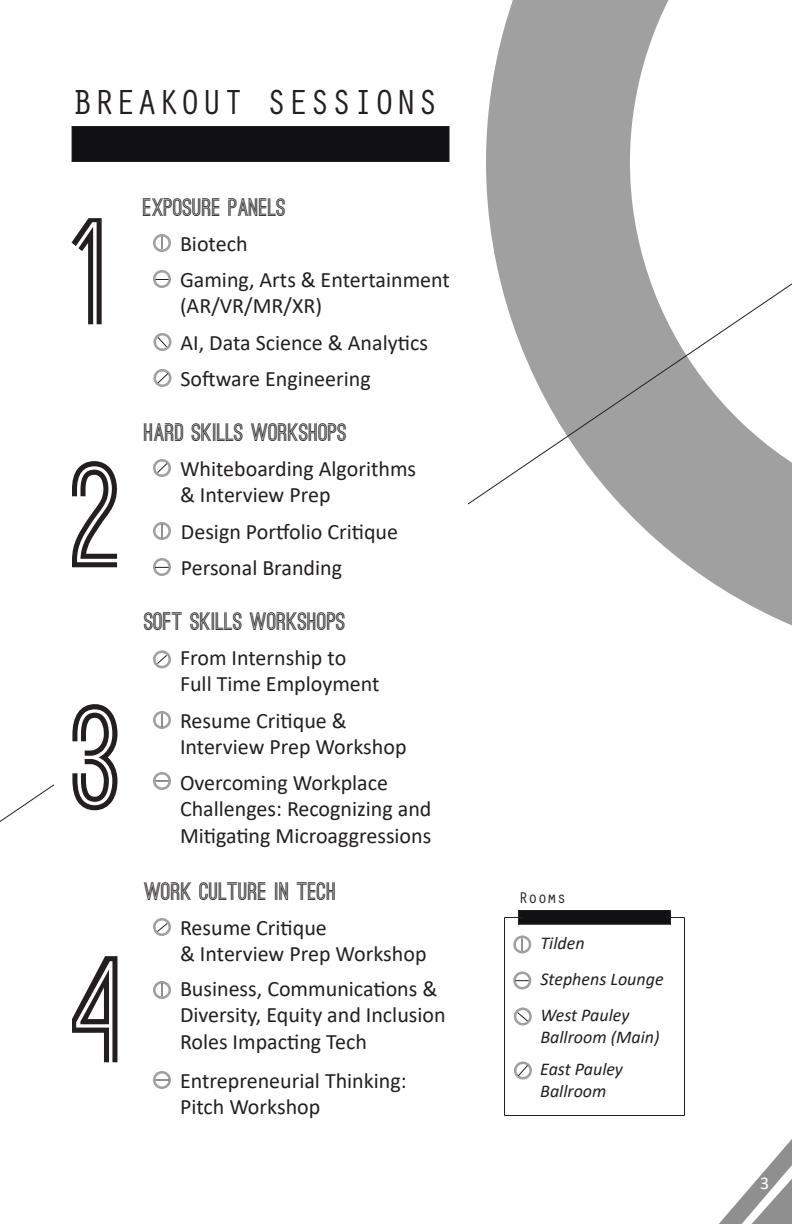
<style>
.page{position:relative;width:792px;height:1224px;background:#fff}
.page>*{position:absolute;margin:0;border:0;box-sizing:border-box;transform-origin:0 0}
.t1{font:700 144px "Ostrich Sans";color:#231f20}
.t2{font:36px "Orator Std";color:#231f20}
.t3{font:700 24px "Ostrich Sans";color:#231f20}
.t4{font:22px/26.4px "Calibri";color:#231f20}
.t5{font:italic 18px/21.6px "Calibri";color:#231f20}
.t6{font:18px "Calibri";color:#fff}
.t7{font:16px "Orator Std";color:#231f20}
</style>
<div class="page">
<div style="left:72px;top:126px;width:377px;height:36px;background:#111114"></div>
<div style="left:72px;top:126px;width:378px;height:36px;border:1px solid #231f20"></div>
<svg style="left:486px;top:0;width:306px;height:626px"></svg>
<svg style="left:467px;top:246px;width:325px;height:259px"></svg>
<svg style="left:0;top:784px;width:55px;height:38px"></svg>
<svg style="left:719px;top:1139px;width:73px;height:85px"></svg>
<svg style="left:153px;top:270px;width:18px;height:18px"></svg>
<svg style="left:153px;top:333px;width:18px;height:18px"></svg>
<svg style="left:153px;top:369px;width:18px;height:18px"></svg>
<svg style="left:513px;top:936px;width:18px;height:18px"></svg>
<svg style="left:513px;top:972px;width:18px;height:18px"></svg>
<svg style="left:514px;top:1008px;width:18px;height:18px"></svg>
<svg style="left:514px;top:1062px;width:18px;height:18px"></svg>
<div style="left:518px;top:911px;width:152px;height:13px;background:#111114"></div>
<div style="left:518px;top:910px;width:153px;height:15px;border:1px solid #231f20"></div>
<svg style="left:504px;top:917px;width:18px;height:1px"></svg>
<svg style="left:667px;top:917px;width:17px;height:1px"></svg>
<hr style="left:684px;top:918px;width:1px;height:198px;background:#231f20">
<hr style="left:504px;top:1115px;width:180px;height:1px;background:#231f20">
<hr style="left:504px;top:918px;width:1px;height:198px;background:#231f20">
<svg style="left:153px;top:459px;width:18px;height:18px"></svg>
<svg style="left:153px;top:522px;width:18px;height:18px"></svg>
<svg style="left:153px;top:558px;width:18px;height:18px"></svg>
<svg style="left:153px;top:650px;width:18px;height:18px"></svg>
<svg style="left:153px;top:711px;width:18px;height:18px"></svg>
<svg style="left:153px;top:772px;width:18px;height:18px"></svg>
<svg style="left:153px;top:918px;width:18px;height:18px"></svg>
<svg style="left:153px;top:981px;width:18px;height:18px"></svg>
<svg style="left:153px;top:1071px;width:18px;height:18px"></svg>
<svg style="left:153px;top:234px;width:18px;height:18px"></svg>
<p class="t2" style="left:72px;top:76px;width:369px">BREAKOUT SESSIONS</p>
<p class="t1" style="left:72px;top:218px;width:41px">1</p>
<p class="t1" style="left:72px;top:461px;width:53px">2</p>
<p class="t1" style="left:72px;top:704px;width:53px">3</p>
<p class="t1" style="left:72px;top:956px;width:56px">4</p>
<p class="t3" style="left:143px;top:198px;width:145px">EXPOSURE PANELS</p>
<p class="t4" style="left:180px;top:229px;width:69px">Biotech</p>
<p class="t4" style="left:180px;top:265px;width:271px">Gaming, Arts &amp; Entertainment (AR/VR/MR/XR)</p>
<p class="t4" style="left:180px;top:328px;width:249px">AI, Data Science &amp; Analytics</p>
<p class="t4" style="left:180px;top:364px;width:192px">Software Engineering</p>
<p class="t3" style="left:144px;top:423px;width:205px">HARD SKILLS WORKSHOPS</p>
<p class="t4" style="left:180px;top:454px;width:238px">Whiteboarding Algorithms</p>
<p class="t4" style="left:180px;top:481px;width:152px">&amp; Interview Prep</p>
<p class="t4" style="left:181px;top:517px;width:219px">Design Portfolio Critique</p>
<p class="t4" style="left:181px;top:553px;width:163px">Personal Branding</p>
<p class="t3" style="left:144px;top:612px;width:203px">SOFT SKILLS WORKSHOPS</p>
<p class="t4" style="left:180px;top:643px;width:168px">From Internship to</p>
<p class="t4" style="left:180px;top:670px;width:201px">Full Time Employment</p>
<p class="t4" style="left:180px;top:707px;width:168px">Resume Critique &amp;</p>
<p class="t4" style="left:180px;top:733px;width:228px">Interview Prep Workshop</p>
<p class="t4" style="left:180px;top:769px;width:253px">Overcoming Workplace<br>Challenges: Recognizing and<br>Mitigating Microaggressions</p>
<p class="t3" style="left:144px;top:882px;width:194px">WORK CULTURE IN TECH</p>
<p class="t4" style="left:180px;top:913px;width:148px">Resume Critique</p>
<p class="t4" style="left:180px;top:940px;width:248px">&amp; Interview Prep Workshop</p>
<p class="t4" style="left:180px;top:975px;width:267px">Business, Communications &amp;<br>Diversity, Equity and Inclusion<br>Roles Impacting Tech</p>
<p class="t4" style="left:180px;top:1066px;width:228px">Entrepreneurial Thinking:<br>Pitch Workshop</p>
<p class="t7" style="left:518px;top:886px;width:49px">Rooms</p>
<p class="t5" style="left:540px;top:931px;width:46px">Tilden</p>
<p class="t5" style="left:540px;top:967px;width:125px">Stephens Lounge</p>
<p class="t5" style="left:540px;top:1003px;width:90px">West Pauley</p>
<p class="t5" style="left:540px;top:1025px;width:121px">Ballroom (Main)</p>
<p class="t5" style="left:540px;top:1057px;width:84px">East Pauley<br>Ballroom</p>
<p class="t6" style="left:760px;top:1170px;width:11px">3</p>
</div>
